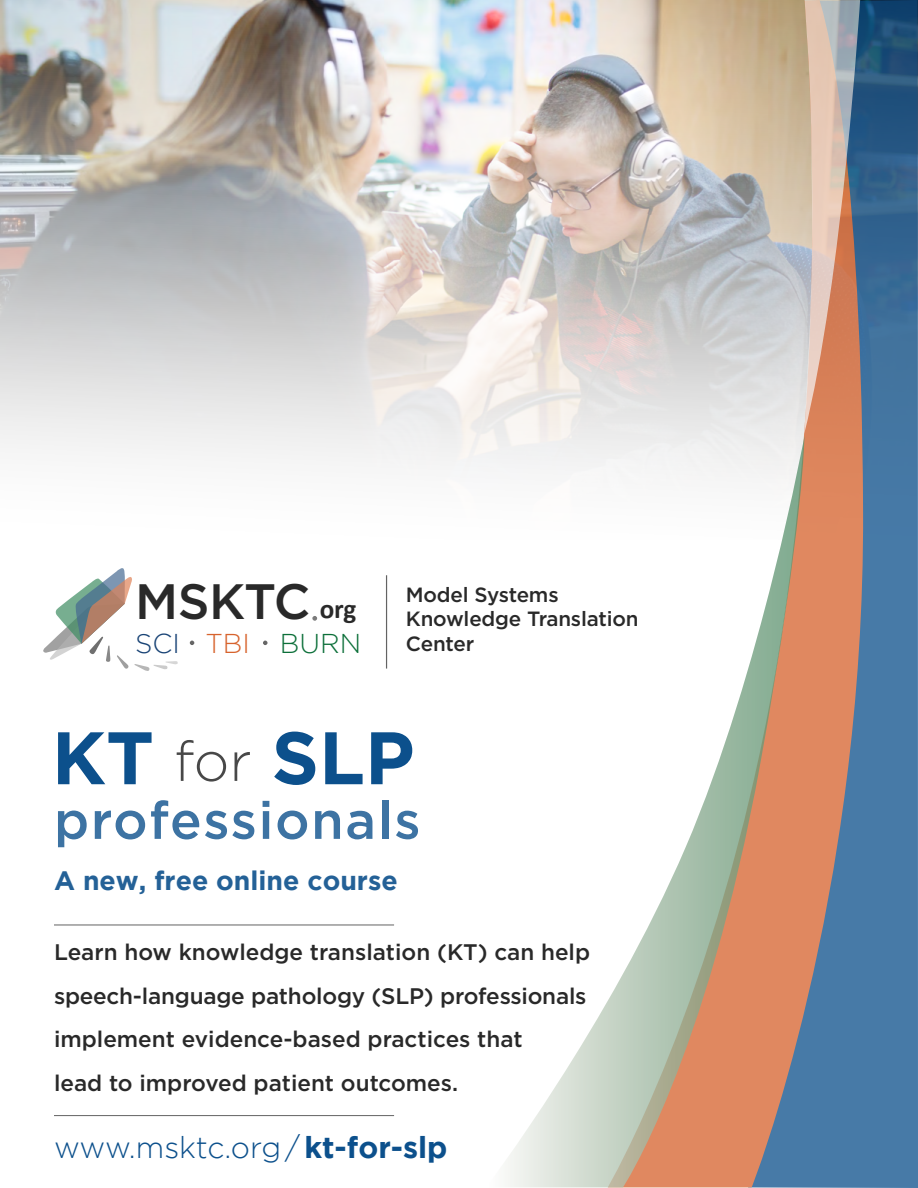
<style>
.page{position:relative;width:918px;height:1188px;background:#fff}
.page>*{position:absolute;margin:0;border:0;box-sizing:border-box;transform-origin:0 0}
.t1{font:700 74.25px "Gotham";color:#0c508c}
.t2{font:500 52.5px "Gotham";letter-spacing:.03em;color:#3d73a3}
.t3{font:500 49.65px "Gotham";letter-spacing:-.015em;color:#292929}
.t4{font:300 30px "Gotham";letter-spacing:-.01em;color:#0c508c}
.t5{font:300 27.15px "Gotham";color:#0c6f39}
.t6{font:300 27.15px "Gotham";color:#184375}
.t7{font:300 27.15px "Gotham";color:#d7632d}
.t8{font:700 27.15px "Calibri";color:#292929}
.t9{font:700 26.55px "Gotham";color:#246197}
.t10{font:500 22.5px/43.5px "Gotham";color:#292929}
.t11{font:500 20.55px "Gotham";letter-spacing:-.01em;color:#292929}
.s1{font-weight:300;font-size:55.8px;color:#484848}
.s2{font-weight:700}
</style>
<div class="page">
<img style="left:0;top:0;width:608px;height:467px">
<svg style="left:43px;top:568px;width:135px;height:103px"></svg>
<svg style="left:190px;top:641px;width:4px;height:4px"></svg>
<svg style="left:263px;top:641px;width:5px;height:4px"></svg>
<svg style="left:312px;top:616px;width:5px;height:5px"></svg>
<hr style="left:386px;top:575px;width:1px;height:94px;background:#636363">
<svg style="left:748px;top:0;width:170px;height:1188px;background:#3f719d"></svg>
<svg style="left:608px;top:0;width:257px;height:1187px;background:#b9ada7"></svg>
<svg style="left:804px;top:0;width:56px;height:434px;background:#c6a494"></svg>
<svg style="left:486px;top:436px;width:318px;height:751px"></svg>
<hr style="left:54px;top:924px;width:340px;height:1px;background:#636363">
<hr style="left:54px;top:1115px;width:340px;height:1px;background:#636363">
<p class="t3" style="left:135px;top:569px;width:177px">MSKTC</p>
<p class="t11" style="left:406px;top:581px;width:154px">Model Systems</p>
<p class="t8" style="left:320px;top:592px;width:38px">org</p>
<p class="t11" style="left:406px;top:606px;width:234px">Knowledge Translation</p>
<p class="t6" style="left:135px;top:629px;width:46px">SCI</p>
<p class="t7" style="left:205px;top:629px;width:46px">TBI</p>
<p class="t5" style="left:280px;top:629px;width:83px">BURN</p>
<p class="t11" style="left:406px;top:630px;width:70px">Center</p>
<p class="t1" style="left:52px;top:715px;width:364px">KT <span class="s1">for</span> SLP</p>
<p class="t2" style="left:54px;top:786px;width:368px">professionals</p>
<p class="t9" style="left:54px;top:865px;width:345px">A new, free online course</p>
<p class="t10" style="left:54px;top:930px;width:538px">Learn how knowledge translation (KT) can help speech-language pathology (SLP) professionals implement evidence-based practices that<br>lead to improved patient outcomes.</p>
<p class="t4" style="left:54px;top:1131px;width:395px">www.msktc.org/<span class="s2">kt-for-slp</span></p>
</div>
